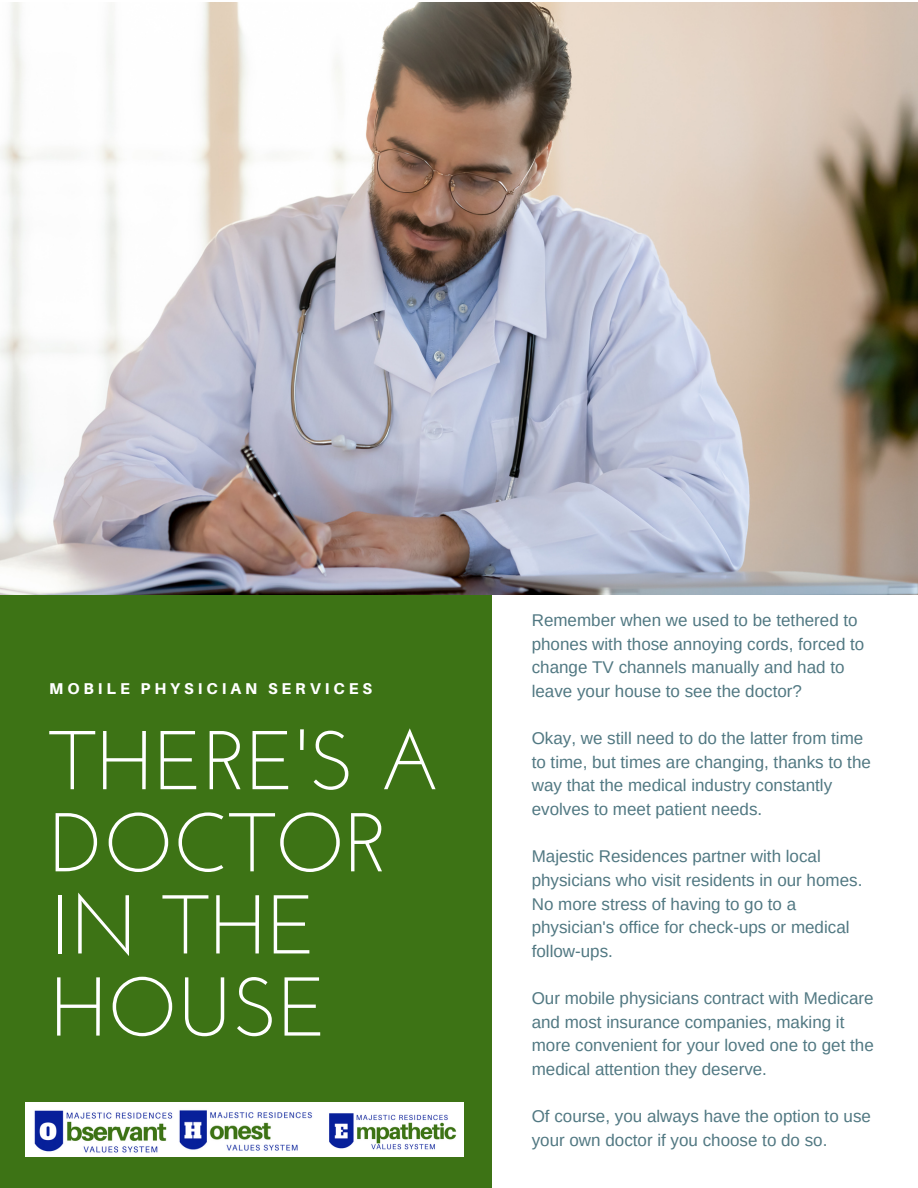
<style>
.page{position:relative;width:918px;height:1188px;background:#fff}
.page>*{position:absolute;margin:0;border:0;box-sizing:border-box;transform-origin:0 0}
.t1{font:83.1px/82.2px "Josefin Sans";color:#fff}
.t2{font:16.95px/23.7px "Arimo";color:#517882}
.t3{font:800 15.6px "Aileron";letter-spacing:.25em;color:#fff}
</style>
<div class="page">
<div style="left:0;top:578px;width:492px;height:610px;background:#3d7315"></div>
<img style="left:0;top:2px;width:918px;height:592px">
<img style="left:25px;top:1103px;width:439px;height:54px">
<p class="t3" style="left:49px;top:679px;width:324px">MOBILE PHYSICIAN SERVICES</p>
<h1 class="t1" style="left:49px;top:727px;width:393px">THERE'S A<br>DOCTOR<br>IN THE<br>HOUSE</h1>
<p class="t2" style="left:532px;top:608px;width:334px">Remember when we used to be tethered to phones with those annoying cords, forced to change TV channels manually and had to leave your house to see the doctor?</p>
<p class="t2" style="left:532px;top:726px;width:341px">Okay, we still need to do the latter from time to time, but times are changing, thanks to the way that the medical industry constantly evolves to meet patient needs.</p>
<p class="t2" style="left:532px;top:845px;width:332px">Majestic Residences partner with local physicians who visit residents in our homes.<br>No more stress of having to go to a physician's office for check-ups or medical follow-ups.</p>
<p class="t2" style="left:532px;top:986px;width:344px">Our mobile physicians contract with Medicare and most insurance companies, making it more convenient for your loved one to get the medical attention they deserve.</p>
<p class="t2" style="left:532px;top:1104px;width:341px">Of course, you always have the option to use your own doctor if you choose to do so.</p>
</div>
